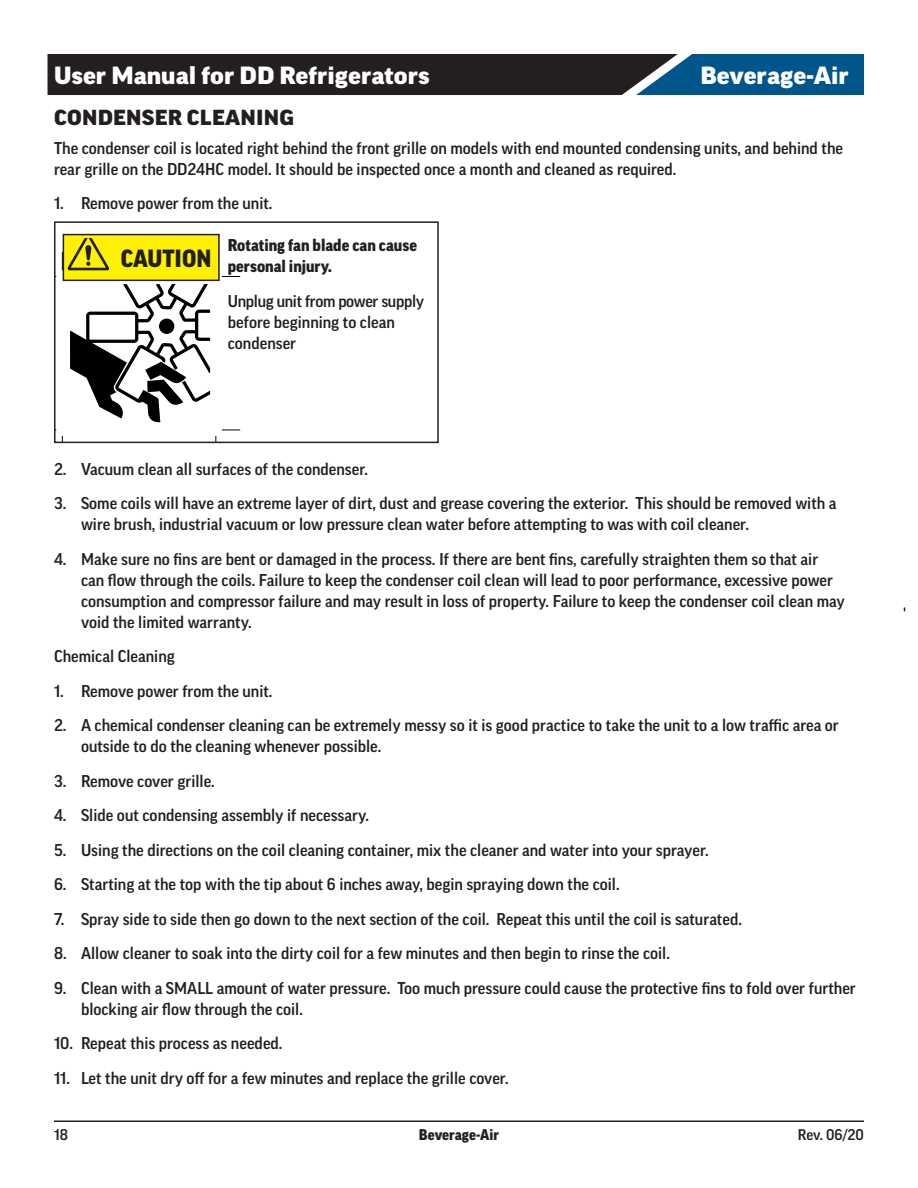
<style>
.page{position:relative;width:918px;height:1188px;background:#fff}
.page>*{position:absolute;margin:0;border:0;box-sizing:border-box;transform-origin:0 0}
.t1{font:900 expanded 24px "Good Pro";color:#fff}
.t2{font:900 24px "Good Pro";color:#231f20}
.Page_Header{font:900 expanded 21px "Good Pro";letter-spacing:.01em;color:#231f20}
.Body_-_Numbers{font:500 16.5px/21px "Good Pro";color:#231f20}
.Body_-_Text{font:500 16.5px/21px "Good Pro";color:#231f20}
.Body_-_Text-2{font:900 16.5px/21px "Good Pro";color:#231f20}
.t3{font:900 15px "Good Pro";color:#231f20}
.t4{font:500 15px "Good Pro";color:#231f20}
</style>
<div class="page">
<svg style="left:48px;top:54px;width:816px;height:41px;background:#1e2f3d"></svg>
<hr style="left:54px;top:1120px;width:810px;height:2px;background:#231f20">
<svg style="left:70px;top:284px;width:140px;height:139px"></svg>
<svg style="left:222px;top:276px;width:18px;height:1px"></svg>
<svg style="left:216px;top:430px;width:24px;height:10px"></svg>
<div style="left:54px;top:221px;width:385px;height:222px;border:2px solid #231f20"></div>
<div style="left:63px;top:235px;width:156px;height:45px;background:#fff101"></div>
<div style="left:63px;top:234px;width:157px;height:47px;border:2px solid #231f20"></div>
<svg style="left:62px;top:238px;width:47px;height:32px"></svg>
<h1 class="t1" style="left:54px;top:62px;width:377px">User Manual for DD Refrigerators</h1>
<h1 class="t1" style="left:700px;top:62px;width:150px">Beverage-Air</h1>
<p class="Page_Header" style="left:54px;top:106px;width:242px">CONDENSER CLEANING</p>
<p class="Body_-_Numbers" style="left:54px;top:137px;width:791px">The condenser coil is located right behind the front grille on models with end mounted condensing units, and behind the rear grille on the DD24HC model. It should be inspected once a month and cleaned as required.</p>
<p class="Body_-_Numbers" style="left:54px;top:193px;width:220px">1. Remove power from the unit.</p>
<p class="t2" style="left:121px;top:245px;width:92px">CAUTION</p>
<p class="Body_-_Text-2" style="left:228px;top:235px;width:191px">Rotating fan blade can cause personal injury.</p>
<p class="Body_-_Text" style="left:228px;top:290px;width:198px">Unplug unit from power supply before beginning to clean condenser</p>
<p class="Body_-_Numbers" style="left:54px;top:458px;width:316px">2. Vacuum clean all surfaces of the condenser.</p>
<p class="Body_-_Numbers" style="left:81px;top:493px;width:757px;text-indent:-27px">3. Some coils will have an extreme layer of dirt, dust and grease covering the exterior. This should be removed with a wire brush, industrial vacuum or low pressure clean water before attempting to was with coil cleaner.</p>
<p class="Body_-_Numbers" style="left:81px;top:548px;width:765px;text-indent:-27px">4. Make sure no fins are bent or damaged in the process. If there are bent fins, carefully straighten them so that air can flow through the coils. Failure to keep the condenser coil clean will lead to poor performance, excessive power consumption and compressor failure and may result in loss of property. Failure to keep the condenser coil clean may void the limited warranty.</p>
<p class="Body_-_Numbers" style="left:54px;top:646px;width:122px">Chemical Cleaning</p>
<p class="Body_-_Numbers" style="left:54px;top:680px;width:220px">1. Remove power from the unit.</p>
<p class="Body_-_Numbers" style="left:81px;top:715px;width:759px;text-indent:-27px">2. A chemical condenser cleaning can be extremely messy so it is good practice to take the unit to a low traffic area or outside to do the cleaning whenever possible.</p>
<p class="Body_-_Numbers" style="left:54px;top:770px;width:162px">3. Remove cover grille.</p>
<p class="Body_-_Numbers" style="left:54px;top:805px;width:316px">4. Slide out condensing assembly if necessary.</p>
<p class="Body_-_Numbers" style="left:54px;top:839px;width:656px">5. Using the directions on the coil cleaning container, mix the cleaner and water into your sprayer.</p>
<p class="Body_-_Numbers" style="left:54px;top:874px;width:567px">6. Starting at the top with the tip about 6 inches away, begin spraying down the coil.</p>
<p class="Body_-_Numbers" style="left:54px;top:908px;width:689px">7. Spray side to side then go down to the next section of the coil. Repeat this until the coil is saturated.</p>
<p class="Body_-_Numbers" style="left:54px;top:943px;width:617px">8. Allow cleaner to soak into the dirty coil for a few minutes and then begin to rinse the coil.</p>
<p class="Body_-_Numbers" style="left:81px;top:977px;width:776px;text-indent:-27px">9. Clean with a SMALL amount of water pressure. Too much pressure could cause the protective fins to fold over further blocking air flow through the coil.</p>
<p class="Body_-_Numbers" style="left:54px;top:1033px;width:230px">10. Repeat this process as needed.</p>
<p class="Body_-_Numbers" style="left:54px;top:1067px;width:456px">11. Let the unit dry off for a few minutes and replace the grille cover.</p>
<p class="t4" style="left:54px;top:1127px;width:15px">18</p>
<p class="t3" style="left:419px;top:1127px;width:82px">Beverage-Air</p>
<p class="t4" style="left:798px;top:1127px;width:68px">Rev. 06/20</p>
</div>
